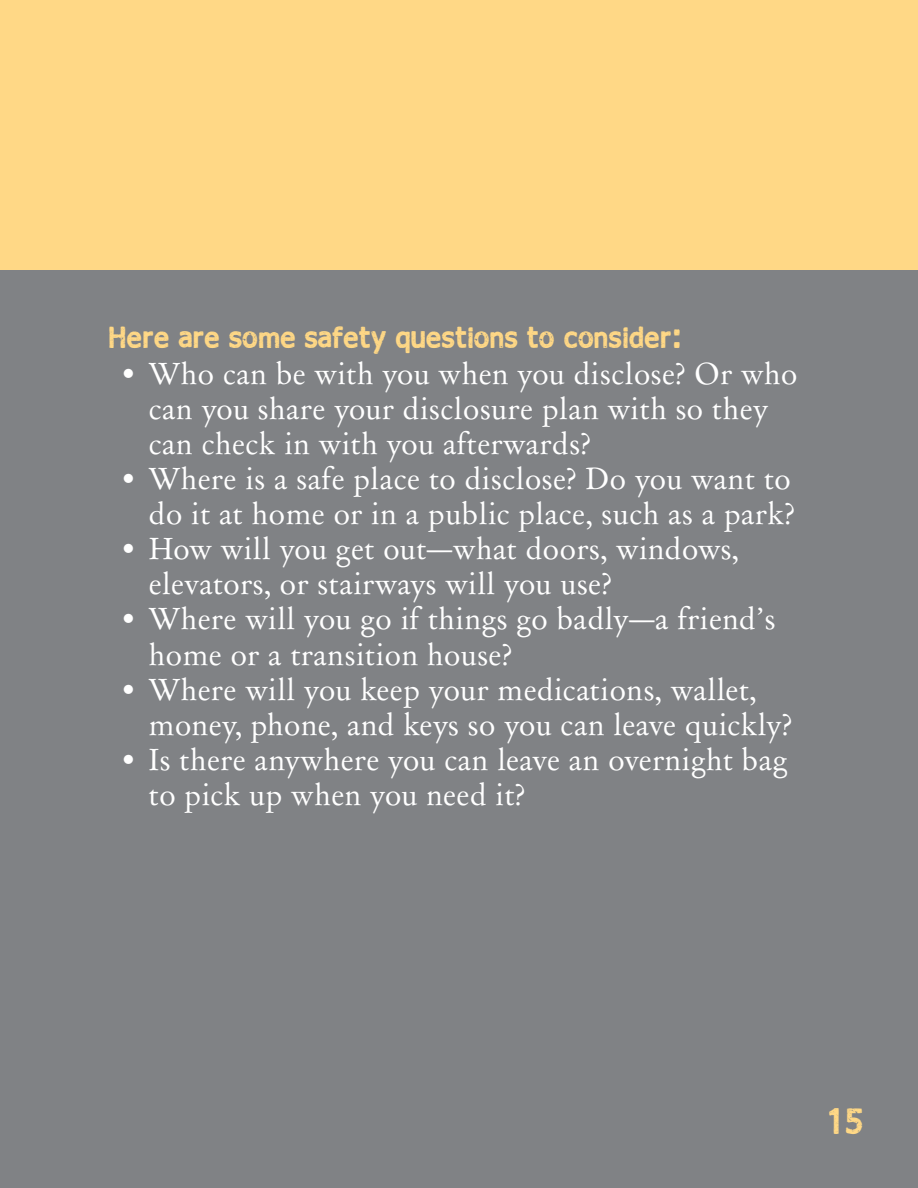
<style>
.page{position:relative;width:918px;height:1188px;background:#fff}
.page>*{position:absolute;margin:0;border:0;box-sizing:border-box;transform-origin:0 0}
.t1{font:36px "Good bye lullaby";color:#ffd886}
.t2{font:30px "Good bye lullaby";color:#ffd886}
.t3{font:29.4px/35.1px "Day Roman";color:#fff}
</style>
<div class="page">
<div style="left:0;top:270px;width:918px;height:918px;background:#808285"></div>
<div style="left:0;top:0;width:918px;height:270px;background:#ffd886"></div>
<p class="t2" style="left:108px;top:322px;width:575px">Here are some safety questions to consider:</p>
<p class="t3" style="left:148px;top:356px;width:651px;text-indent:-27px">• Who can be with you when you disclose? Or who can you share your disclosure plan with so they can check in with you afterwards?</p>
<p class="t3" style="left:122px;top:461px;width:675px;text-align:right">• Where is a safe place to disclose? Do you want to do it at home or in a public place, such as a park?</p>
<p class="t3" style="left:148px;top:531px;width:592px;text-indent:-27px">• How will you get out—what doors, windows, elevators, or stairways will you use?</p>
<p class="t3" style="left:148px;top:601px;width:629px;text-indent:-27px">• Where will you go if things go badly—a friend’s home or a transition house?</p>
<p class="t3" style="left:148px;top:672px;width:645px;text-indent:-27px">• Where will you keep your medications, wallet, money, phone, and keys so you can leave quickly?</p>
<p class="t3" style="left:148px;top:742px;width:641px;text-indent:-27px">• Is there anywhere you can leave an overnight bag to pick up when you need it?</p>
<p class="t1" style="left:825px;top:1103px;width:41px">15</p>
</div>
